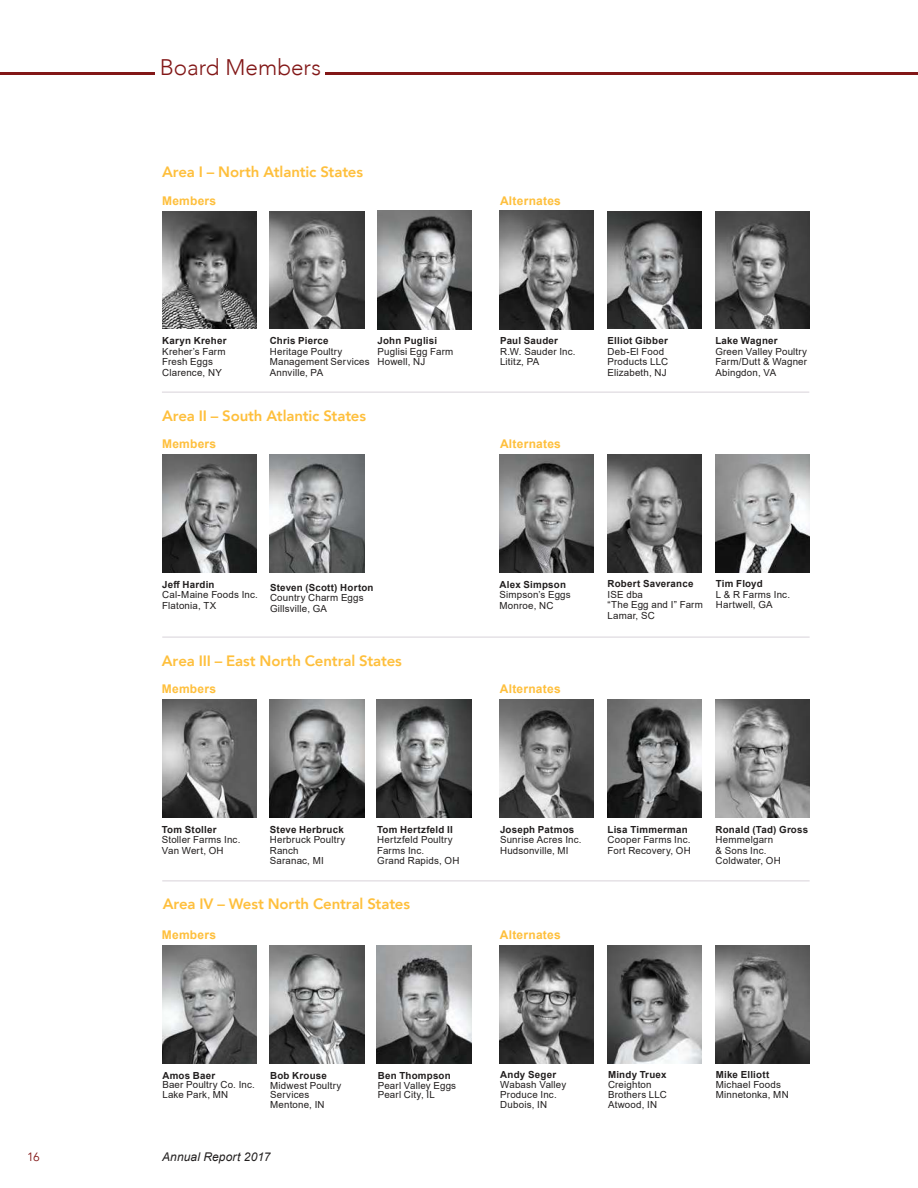
<style>
.page{position:relative;width:918px;height:1188px;background:#fff}
.page>*{position:absolute;margin:0;border:0;box-sizing:border-box;transform-origin:0 0}
.t1{font:300 22.5px "Avenir";color:#821717}
.t2{font:800 15px "Avenir";letter-spacing:-.01em;color:#febf3c}
.t3{font:700 12px "Arial";letter-spacing:.02em;color:#febf3c}
.t4{font:italic 12px "Arial";letter-spacing:.01em;color:#221f1f}
.t5{font:12px "Avenir";color:#821717}
.t6{font:9.75px/10.5px "Arial";letter-spacing:.02em;color:#221f1f}
.t7{font:700 9.75px "Arial";letter-spacing:.025em;color:#221f1f}
</style>
<div class="page">
<hr style="left:0;top:72px;width:918px;height:2px;background:#821717">
<img style="left:715px;top:454px;width:95px;height:118px">
<img style="left:270px;top:454px;width:94px;height:118px">
<div style="left:156px;top:52px;width:169px;height:37px;background:#fff"></div>
<img style="left:715px;top:211px;width:95px;height:118px">
<img style="left:162px;top:211px;width:94px;height:118px">
<img style="left:377px;top:211px;width:94px;height:118px">
<img style="left:608px;top:211px;width:94px;height:118px">
<img style="left:270px;top:211px;width:94px;height:118px">
<img style="left:500px;top:211px;width:94px;height:118px">
<img style="left:270px;top:699px;width:94px;height:118px">
<img style="left:162px;top:699px;width:94px;height:118px">
<img style="left:377px;top:699px;width:94px;height:118px">
<img style="left:608px;top:699px;width:94px;height:118px">
<img style="left:500px;top:699px;width:94px;height:118px">
<img style="left:715px;top:699px;width:95px;height:118px">
<hr style="left:162px;top:391px;width:647px;height:2px;background:#e5e1e6">
<hr style="left:162px;top:636px;width:648px;height:2px;background:#e5e1e6">
<hr style="left:162px;top:880px;width:648px;height:2px;background:#e5e1e6">
<img style="left:270px;top:946px;width:94px;height:117px">
<img style="left:162px;top:946px;width:94px;height:117px">
<img style="left:377px;top:946px;width:94px;height:117px">
<img style="left:608px;top:946px;width:94px;height:117px">
<img style="left:500px;top:946px;width:94px;height:117px">
<img style="left:715px;top:946px;width:95px;height:117px">
<img style="left:608px;top:454px;width:94px;height:118px">
<img style="left:500px;top:454px;width:94px;height:118px">
<img style="left:162px;top:454px;width:94px;height:118px">
<h1 class="t1" style="left:160px;top:57px;width:163px">Board Members</h1>
<h2 class="t2" style="left:162px;top:166px;width:203px">Area I – North Atlantic States</h2>
<p class="t3" style="left:162px;top:192px;width:56px">Members</p>
<p class="t3" style="left:500px;top:192px;width:62px">Alternates</p>
<p class="t7" style="left:162px;top:334px;width:66px">Karyn Kreher</p>
<p class="t6" style="left:162px;top:347px;width:65px">Kreher’s Farm<br>Fresh Eggs<br>Clarence, NY</p>
<p class="t7" style="left:270px;top:334px;width:60px">Chris Pierce</p>
<p class="t6" style="left:270px;top:347px;width:102px">Heritage Poultry<br>Management Services<br>Annville, PA</p>
<p class="t7" style="left:378px;top:334px;width:61px">John Puglisi</p>
<p class="t6" style="left:378px;top:347px;width:77px">Puglisi Egg Farm<br>Howell, NJ</p>
<p class="t7" style="left:500px;top:334px;width:60px">Paul Sauder</p>
<p class="t6" style="left:500px;top:347px;width:77px">R.W. Sauder Inc.<br>Lititz, PA</p>
<h2 class="t2" style="left:162px;top:409px;width:206px">Area II – South Atlantic States</h2>
<p class="t3" style="left:162px;top:436px;width:56px">Members</p>
<p class="t3" style="left:500px;top:436px;width:62px">Alternates</p>
<p class="t7" style="left:608px;top:334px;width:62px">Elliot Gibber</p>
<p class="t6" style="left:608px;top:347px;width:62px">Deb-El Food<br>Products LLC<br>Elizabeth, NJ</p>
<p class="t7" style="left:715px;top:334px;width:64px">Lake Wagner</p>
<p class="t6" style="left:715px;top:347px;width:93px;text-align:justify">Green Valley Poultry Farm/Dutt &amp; Wagner Abingdon, VA</p>
<p class="t7" style="left:162px;top:578px;width:54px">Jeff Hardin</p>
<p class="t6" style="left:162px;top:590px;width:97px">Cal-Maine Foods Inc.<br>Flatonia, TX</p>
<p class="t7" style="left:270px;top:580px;width:105px">Steven (Scott) Horton</p>
<p class="t6" style="left:270px;top:593px;width:95px">Country Charm Eggs<br>Gillsville, GA</p>
<p class="t7" style="left:500px;top:578px;width:68px">Alex Simpson</p>
<p class="t6" style="left:500px;top:590px;width:73px">Simpson’s Eggs<br>Monroe, NC</p>
<p class="t7" style="left:608px;top:577px;width:87px">Robert Saverance</p>
<p class="t6" style="left:608px;top:590px;width:97px">ISE dba<br>“The Egg and I” Farm<br>Lamar, SC</p>
<p class="t7" style="left:716px;top:577px;width:48px">Tim Floyd</p>
<p class="t6" style="left:716px;top:590px;width:76px">L &amp; R Farms Inc.<br>Hartwell, GA</p>
<h2 class="t2" style="left:162px;top:654px;width:242px">Area III – East North Central States</h2>
<p class="t3" style="left:162px;top:681px;width:56px">Members</p>
<p class="t3" style="left:500px;top:681px;width:62px">Alternates</p>
<p class="t7" style="left:162px;top:822px;width:56px">Tom Stoller</p>
<p class="t6" style="left:162px;top:835px;width:80px">Stoller Farms Inc.<br>Van Wert, OH</p>
<p class="t7" style="left:270px;top:822px;width:76px">Steve Herbruck</p>
<p class="t6" style="left:270px;top:835px;width:77px">Herbruck Poultry<br>Ranch<br>Saranac, MI</p>
<p class="t7" style="left:377px;top:822px;width:77px">Tom Hertzfeld II</p>
<p class="t6" style="left:377px;top:835px;width:84px">Hertzfeld Poultry<br>Farms Inc.<br>Grand Rapids, OH</p>
<p class="t7" style="left:500px;top:822px;width:76px">Joseph Patmos</p>
<p class="t6" style="left:500px;top:835px;width:83px">Sunrise Acres Inc.<br>Hudsonville, MI</p>
<h2 class="t2" style="left:163px;top:898px;width:249px">Area IV – West North Central States</h2>
<p class="t3" style="left:162px;top:926px;width:56px">Members</p>
<p class="t3" style="left:500px;top:926px;width:62px">Alternates</p>
<p class="t7" style="left:608px;top:822px;width:82px">Lisa Timmerman</p>
<p class="t6" style="left:608px;top:835px;width:85px">Cooper Farms Inc.<br>Fort Recovery, OH</p>
<p class="t7" style="left:716px;top:822px;width:94px">Ronald (Tad) Gross</p>
<p class="t6" style="left:716px;top:835px;width:67px">Hemmelgarn &amp; Sons Inc.<br>Coldwater, OH</p>
<p class="t7" style="left:162px;top:1068px;width:54px">Amos Baer</p>
<p class="t6" style="left:162px;top:1081px;width:94px;line-height:9.8px">Baer Poultry Co. Inc.<br>Lake Park, MN</p>
<p class="t7" style="left:270px;top:1068px;width:58px">Bob Krouse</p>
<p class="t6" style="left:270px;top:1081px;width:73px;line-height:9.8px">Midwest Poultry<br>Services<br>Mentone, IN</p>
<p class="t5" style="left:27px;top:1150px;width:14px">16</p>
<p class="t4" style="left:162px;top:1152px;width:110px">Annual Report 2017</p>
<p class="t7" style="left:378px;top:1068px;width:74px">Ben Thompson</p>
<p class="t6" style="left:378px;top:1081px;width:80px;line-height:9.8px">Pearl Valley Eggs<br>Pearl City, IL</p>
<p class="t7" style="left:500px;top:1068px;width:57px">Andy Seger</p>
<p class="t6" style="left:500px;top:1080px;width:67px;line-height:9.8px">Wabash Valley<br>Produce Inc.<br>Dubois, IN</p>
<p class="t7" style="left:608px;top:1068px;width:60px">Mindy Truex</p>
<p class="t6" style="left:608px;top:1080px;width:60px;line-height:9.8px">Creighton<br>Brothers LLC<br>Atwood, IN</p>
<p class="t7" style="left:716px;top:1068px;width:55px">Mike Elliott</p>
<p class="t6" style="left:716px;top:1080px;width:74px;line-height:9.8px">Michael Foods<br>Minnetonka, MN</p>
</div>
